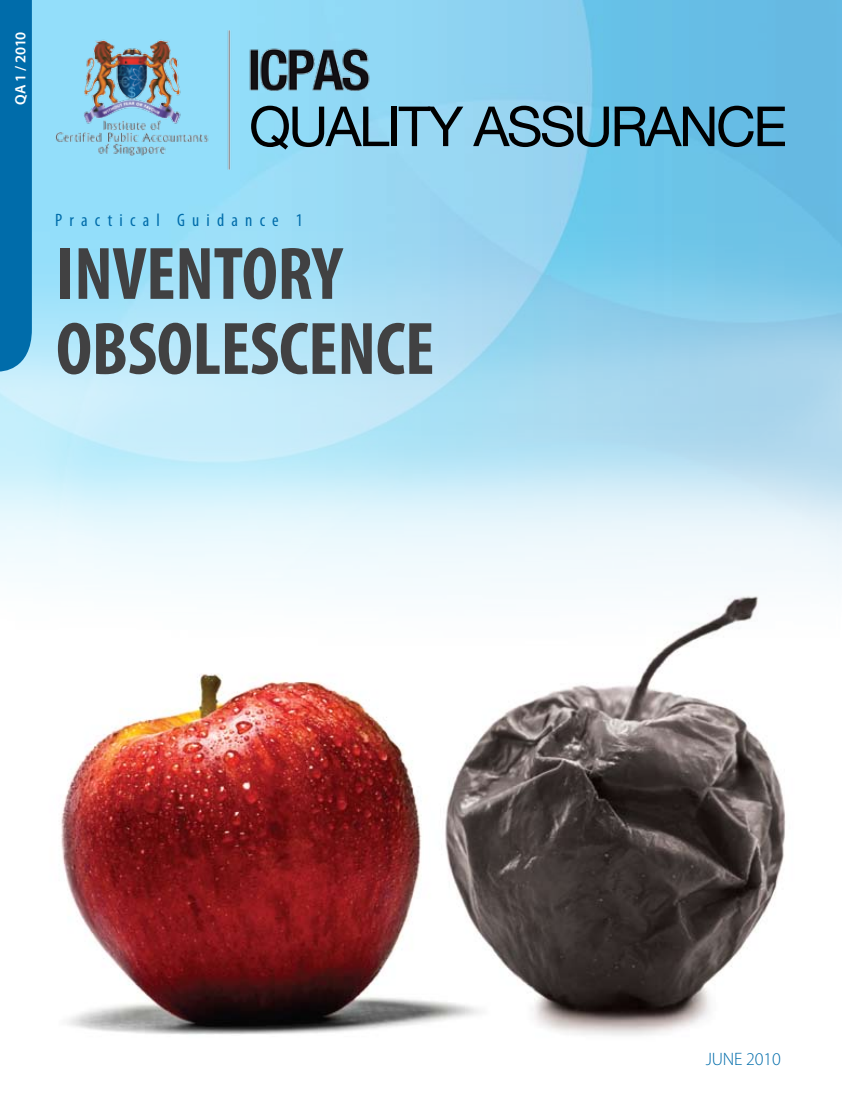
<style>
.page{position:relative;width:842px;height:1106px;background:#fff}
.page>*{position:absolute;margin:0;border:0;box-sizing:border-box;transform-origin:0 0}
.t1{font:700 condensed 75px/75px "Myriad Pro";letter-spacing:-.005em;color:#414142}
.t2{font:55.35px "Helvetica Neue";letter-spacing:-.05em;color:#000}
.t3{font:condensed 18px "Myriad Pro";letter-spacing:.4em;color:#006caa}
.t4{font:300 18px "Myriad Pro";letter-spacing:-.01em;color:#006caa}
.t5{font:600 15px "Myriad Pro";letter-spacing:-.01em;color:#fff}
</style>
<div class="page">
<img style="left:61px;top:645px;width:725px;height:391px">
<img style="left:0;top:0;width:842px;height:645px">
<div style="left:0;top:0;width:32px;height:371px;background:#006caa"></div>
<img style="left:55px;top:29px;width:468px;height:141px">
<p class="t5" style="left:12px;top:104px;width:74px;rotate:-90deg">QA 1 / 2010</p>
<p class="t2" style="left:249px;top:93px;width:539px">QUALITY ASSURANCE</p>
<p class="t3" style="left:55px;top:210px;width:249px">Practical Guidance 1</p>
<p class="t1" style="left:56px;top:237px;width:380px">INVENTORY<br>OBSOLESCENCE</p>
<p class="t4" style="left:706px;top:1049px;width:76px">JUNE 2010</p>
</div>
